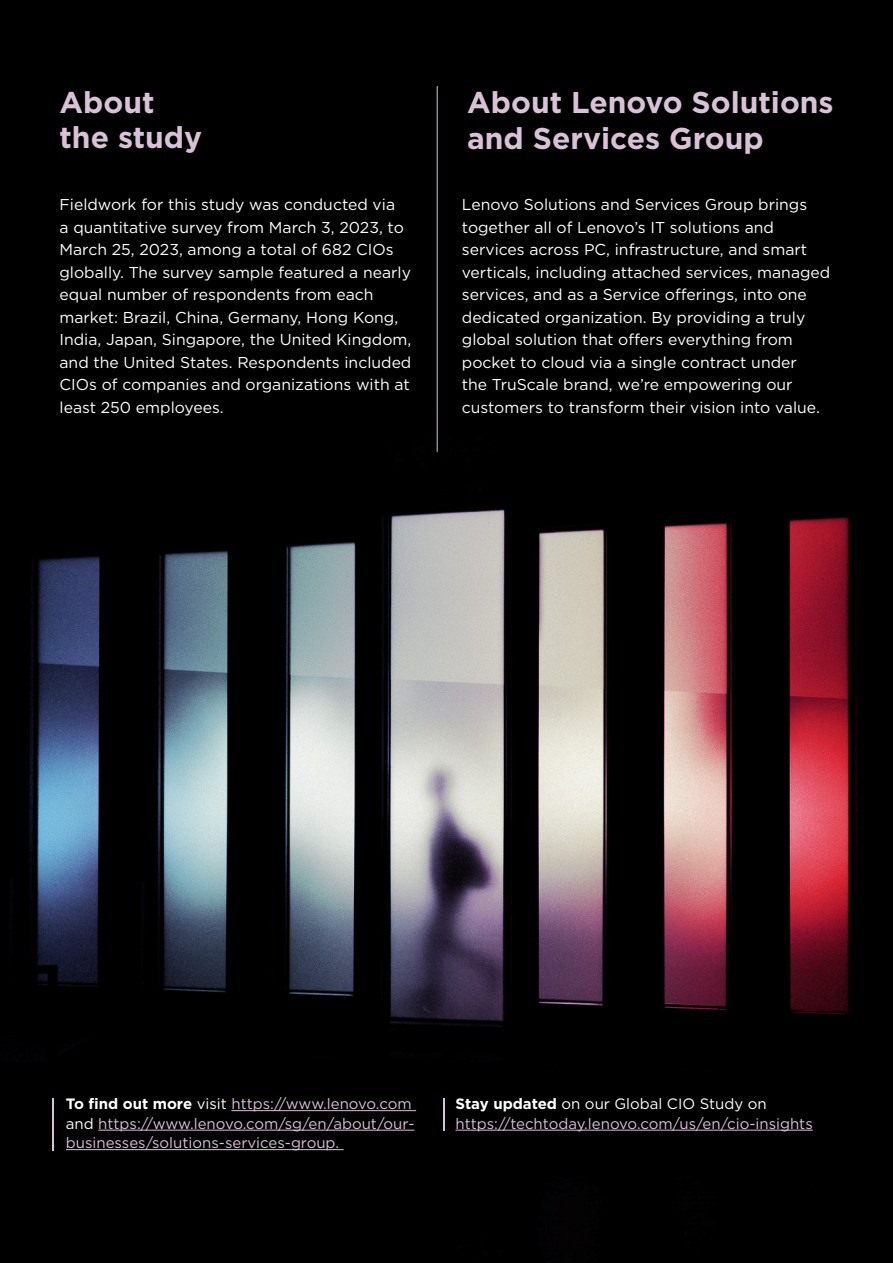
<style>
.page{position:relative;width:893px;height:1263px;background:#fff}
.page>*{position:absolute;margin:0;border:0;box-sizing:border-box;transform-origin:0 0}
.t1{font:700 30px/36px "Gotham";color:#d9c1d8}
.t2{font:15.75px/22.5px "Gotham";color:#fff}
.t3{font:15px/19.5px "Gotham";color:#d9c1d8}
.s1{font-weight:700;color:#fff}
.s2{color:#fff}
</style>
<div class="page">
<div style="left:0;top:1px;width:893px;height:1262px;background:#000"></div>
<img style="left:29px;top:258px;width:829px;height:893px">
<hr style="left:231px;top:1110px;width:185px;height:1px;background:#d9c1d8">
<hr style="left:98px;top:1130px;width:317px;height:1px;background:#d9c1d8">
<hr style="left:66px;top:1149px;width:278px;height:1px;background:#d9c1d8">
<hr style="left:455px;top:1130px;width:358px;height:1px;background:#d9c1d8">
<hr style="left:437px;top:86px;width:1px;height:366px;background:#d9c1d8">
<hr style="left:52px;top:1098px;width:2px;height:52px;background:#d9c1d8">
<hr style="left:443px;top:1098px;width:2px;height:33px;background:#d9c1d8">
<h1 class="t1" style="left:60px;top:85px;width:144px;line-height:34.5px">About the study</h1>
<p class="t2" style="left:60px;top:193px;width:353px">Fieldwork for this study was conducted via<br>a quantitative survey from March 3, 2023, to March 25, 2023, among a total of 682 CIOs globally. The survey sample featured a nearly equal number of respondents from each market: Brazil, China, Germany, Hong Kong, India, Japan, Singapore, the United Kingdom, and the United States. Respondents included CIOs of companies and organizations with at least 250 employees.</p>
<h1 class="t1" style="left:467px;top:84px;width:368px">About Lenovo Solutions and Services Group</h1>
<p class="t2" style="left:462px;top:193px;width:370px">Lenovo Solutions and Services Group brings together all of Lenovo’s IT solutions and services across PC, infrastructure, and smart verticals, including attached services, managed services, and as a Service offerings, into one dedicated organization. By providing a truly global solution that offers everything from pocket to cloud via a single contract under<br>the TruScale brand, we’re empowering our customers to transform their vision into value.</p>
<p class="t3" style="left:66px;top:1094px;width:350px"><span class="s1">To find out more</span> <span class="s2">visit</span> https://www.lenovo.com <span class="s2">and</span> https://www.lenovo.com/sg/en/about/our&shy;businesses/solutions-services-group.</p>
<p class="t3" style="left:455px;top:1094px;width:359px"><span class="s1">Stay updated</span> <span class="s2">on our Global CIO Study on </span>https://techtoday.lenovo.com/us/en/cio-insights</p>
</div>
